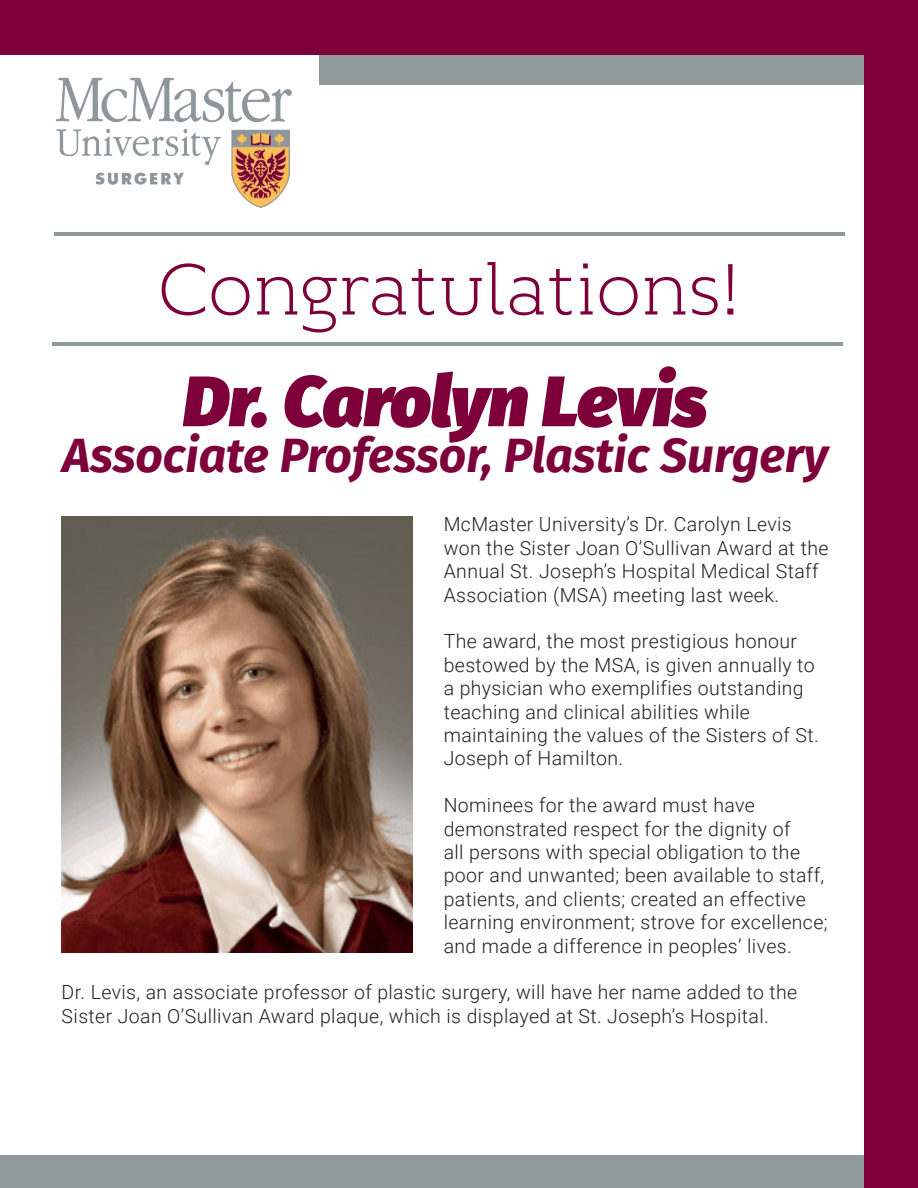
<style>
.page{position:relative;width:918px;height:1188px;background:#fff}
.page>*{position:absolute;margin:0;border:0;box-sizing:border-box;transform-origin:0 0}
.t1{font:300 72px "Kontrapunkt Bob";letter-spacing:-.03em;color:#7d003a}
.t2{font:italic 900 71.25px "Fira Sans";color:#7d003a}
.t3{font:italic 700 48px "Fira Sans";color:#7d003a}
.t4{font:300 19.5px/23.4px "Roboto";letter-spacing:.02em;color:#231f20}
</style>
<div class="page">
<div style="left:0;top:1155px;width:898px;height:33px;background:#8f999a"></div>
<img style="left:55px;top:77px;width:237px;height:131px">
<div style="left:319px;top:11px;width:599px;height:74px;background:#8f999a"></div>
<div style="left:0;top:0;width:918px;height:54px;background:#7d003a"></div>
<div style="left:864px;top:0;width:54px;height:1188px;background:#7d003a"></div>
<hr style="left:54px;top:232px;width:790px;height:4px;background:#8f999a">
<hr style="left:53px;top:343px;width:790px;height:3px;background:#8f999a">
<img style="left:62px;top:517px;width:350px;height:436px">
<p class="t1" style="left:157px;top:251px;width:585px">Congratulations!</p>
<p class="t2" style="left:183px;top:335px;width:526px">Dr. Carolyn Levis</p>
<p class="t3" style="left:62px;top:415px;width:767px">Associate Professor, Plastic Surgery</p>
<p class="t4" style="left:444px;top:512px;width:386px">McMaster University’s Dr. Carolyn Levis won the Sister Joan O’Sullivan Award at the Annual St. Joseph’s Hospital Medical Staff Association (MSA) meeting last week.</p>
<p class="t4" style="left:444px;top:629px;width:376px">The award, the most prestigious honour bestowed by the MSA, is given annually to a physician who exemplifies outstanding teaching and clinical abilities while maintaining the values of the Sisters of St.<br>Joseph of Hamilton.</p>
<p class="t4" style="left:444px;top:793px;width:385px">Nominees for the award must have demonstrated respect for the dignity of<br>all persons with special obligation to the poor and unwanted; been available to staff, patients, and clients; created an effective learning environment; strove for excellence; and made a difference in peoples’ lives.</p>
<p class="t4" style="left:62px;top:980px;width:737px">Dr. Levis, an associate professor of plastic surgery, will have her name added to the<br>Sister Joan O’Sullivan Award plaque, which is displayed at St. Joseph’s Hospital.</p>
</div>
